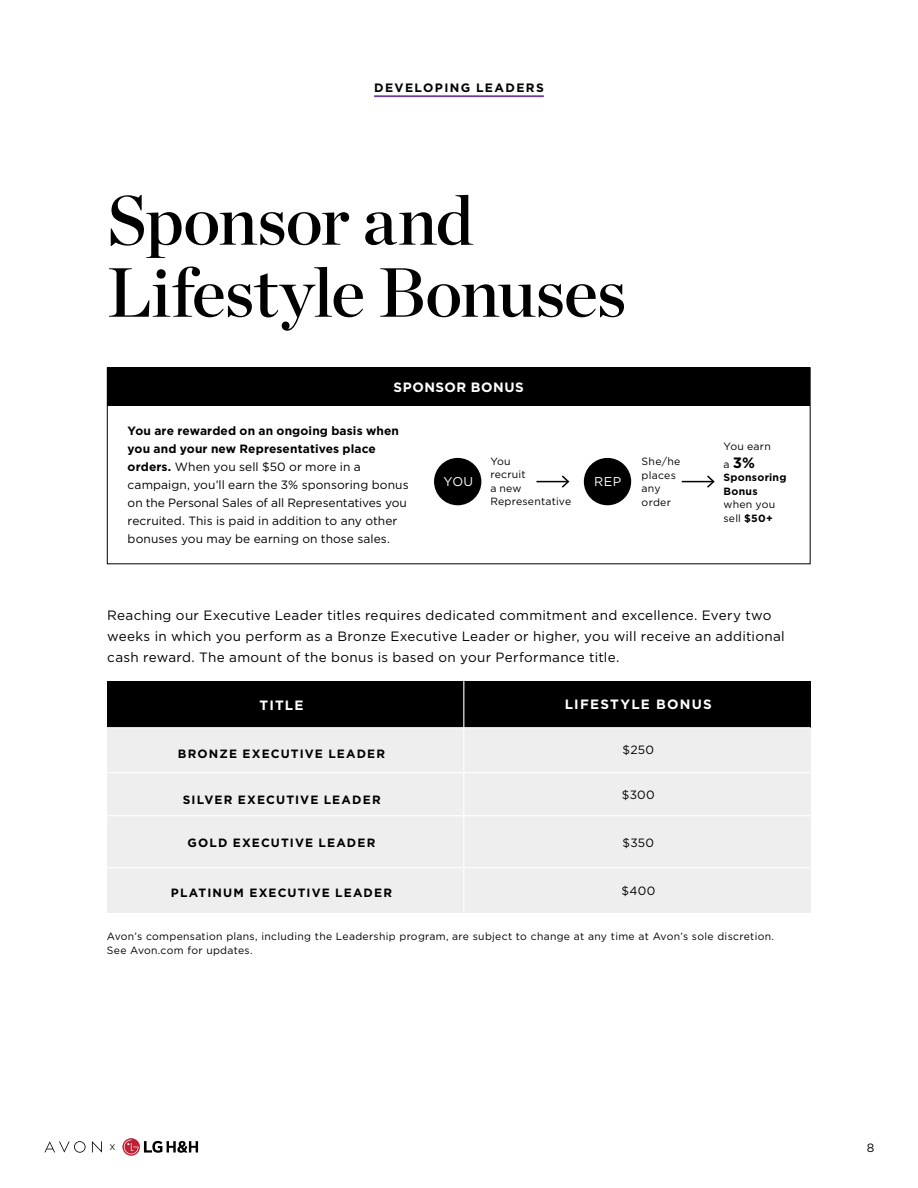
<style>
.page{position:relative;width:918px;height:1188px;background:#fff}
.page>*{position:absolute;margin:0;border:0;box-sizing:border-box;transform-origin:0 0}
.t1{font:69.45px/72px "Chronicle Display Semi";letter-spacing:-.01em;color:#000}
.t2{font:700 15px "Gotham";color:#000}
.t3{font:13.5px/21px "Gotham";letter-spacing:.02em;color:#000}
.t4{font:700 13.5px "Gotham";letter-spacing:.08em;color:#fff}
.t5{font:700 13.5px "Gotham";letter-spacing:.04em;color:#fff}
.t6{font:12.75px "Gotham";letter-spacing:.025em;color:#fff}
.t7{font:700 12.15px "Gotham";letter-spacing:.11em;color:#000}
.t8{font:12px/18px "Gotham";letter-spacing:.005em;color:#000}
.t9{font:700 12px "Gotham";letter-spacing:.095em;color:#000}
.t10{font:10.5px/13.5px "Gotham";letter-spacing:.03em;color:#000}
.t11{font:700 10.5px/13.5px "Gotham";letter-spacing:.025em;color:#000}
.t12{font:8.25px "Gotham";color:#000101}
.s1{font-weight:700}
.s2{font-weight:400;font-size:10.5px}
</style>
<div class="page">
<svg style="left:44px;top:1141px;width:42px;height:12px"></svg>
<svg style="left:92px;top:1141px;width:10px;height:11px"></svg>
<svg style="left:122px;top:1138px;width:18px;height:18px"></svg>
<svg style="left:124px;top:1140px;width:74px;height:14px"></svg>
<div style="left:107px;top:725px;width:704px;height:187px;background:#eee"></div>
<div style="left:107px;top:681px;width:704px;height:46px;background:#000"></div>
<hr style="left:463px;top:681px;width:1px;height:231px;background:#fff">
<hr style="left:107px;top:772px;width:704px;height:1px;background:#fff">
<hr style="left:107px;top:815px;width:704px;height:1px;background:#fff">
<hr style="left:107px;top:867px;width:704px;height:1px;background:#fff">
<hr style="left:107px;top:727px;width:704px;height:1px;background:#fff">
<div style="left:107px;top:367px;width:703px;height:39px;background:#000"></div>
<div style="left:107px;top:367px;width:704px;height:197px;border:1px solid #000"></div>
<hr style="left:682px;top:481px;width:32px;height:1px;background:#000">
<svg style="left:705px;top:475px;width:10px;height:13px"></svg>
<div style="left:434px;top:458px;width:47px;height:47px;background:#000;border-radius:50%"></div>
<div style="left:584px;top:458px;width:47px;height:47px;background:#000;border-radius:50%"></div>
<hr style="left:536px;top:481px;width:32px;height:1px;background:#000">
<svg style="left:560px;top:475px;width:10px;height:13px"></svg>
<hr style="left:374px;top:95px;width:170px;height:2px;background:#6d3d91">
<p class="t7" style="left:374px;top:80px;width:171px">DEVELOPING LEADERS</p>
<h1 class="t1" style="left:107px;top:179px;width:521px">Sponsor and<br>Lifestyle Bonuses</h1>
<p class="t5" style="left:394px;top:379px;width:132px">SPONSOR BONUS</p>
<p class="t8" style="left:128px;top:422px;width:283px"><span class="s1">You are rewarded on an ongoing basis when you and your new Representatives place orders.</span> When you sell $50 or more in a campaign, you’ll earn the 3% sponsoring bonus on the Personal Sales of all Representatives you recruited. This is paid in addition to any other bonuses you may be earning on those sales.</p>
<p class="t10" style="left:490px;top:454px;width:82px">You<br>recruit<br>a new<br>Representative</p>
<p class="t6" style="left:444px;top:475px;width:31px">YOU</p>
<p class="t6" style="left:594px;top:474px;width:28px">REP</p>
<p class="t10" style="left:642px;top:455px;width:40px">She/he places any order</p>
<p class="t10" style="left:724px;top:439px;width:49px">You earn</p>
<p class="t2" style="left:724px;top:454px;width:33px"><span class="s2">a</span> 3%</p>
<p class="t11" style="left:724px;top:471px;width:64px">Sponsoring<br>Bonus</p>
<p class="t10" style="left:724px;top:498px;width:53px">when you sell <span class="s1">$50+</span></p>
<p class="t3" style="left:107px;top:604px;width:679px">Reaching our Executive Leader titles requires dedicated commitment and excellence. Every two weeks in which you perform as a Bronze Executive Leader or higher, you will receive an additional cash reward. The amount of the bonus is based on your Performance title.</p>
<p class="t4" style="left:260px;top:697px;width:45px">TITLE</p>
<p class="t4" style="left:565px;top:696px;width:149px">LIFESTYLE BONUS</p>
<p class="t8" style="left:623px;top:740px;width:33px">$250</p>
<p class="t8" style="left:622px;top:785px;width:35px">$300</p>
<p class="t8" style="left:622px;top:833px;width:33px">$350</p>
<p class="t8" style="left:621px;top:882px;width:35px">$400</p>
<p class="t9" style="left:178px;top:747px;width:209px">BRONZE EXECUTIVE LEADER</p>
<p class="t9" style="left:183px;top:793px;width:199px">SILVER EXECUTIVE LEADER</p>
<p class="t9" style="left:188px;top:836px;width:189px">GOLD EXECUTIVE LEADER</p>
<p class="t9" style="left:171px;top:886px;width:223px">PLATINUM EXECUTIVE LEADER</p>
<p class="t10" style="left:107px;top:930px;width:669px">Avon’s compensation plans, including the Leadership program, are subject to change at any time at Avon’s sole discretion.<br>See Avon.com for updates.</p>
<p class="t12" style="left:110px;top:1142px;width:7px">X</p>
<p class="t8" style="left:867px;top:1139px;width:9px">8</p>
</div>
